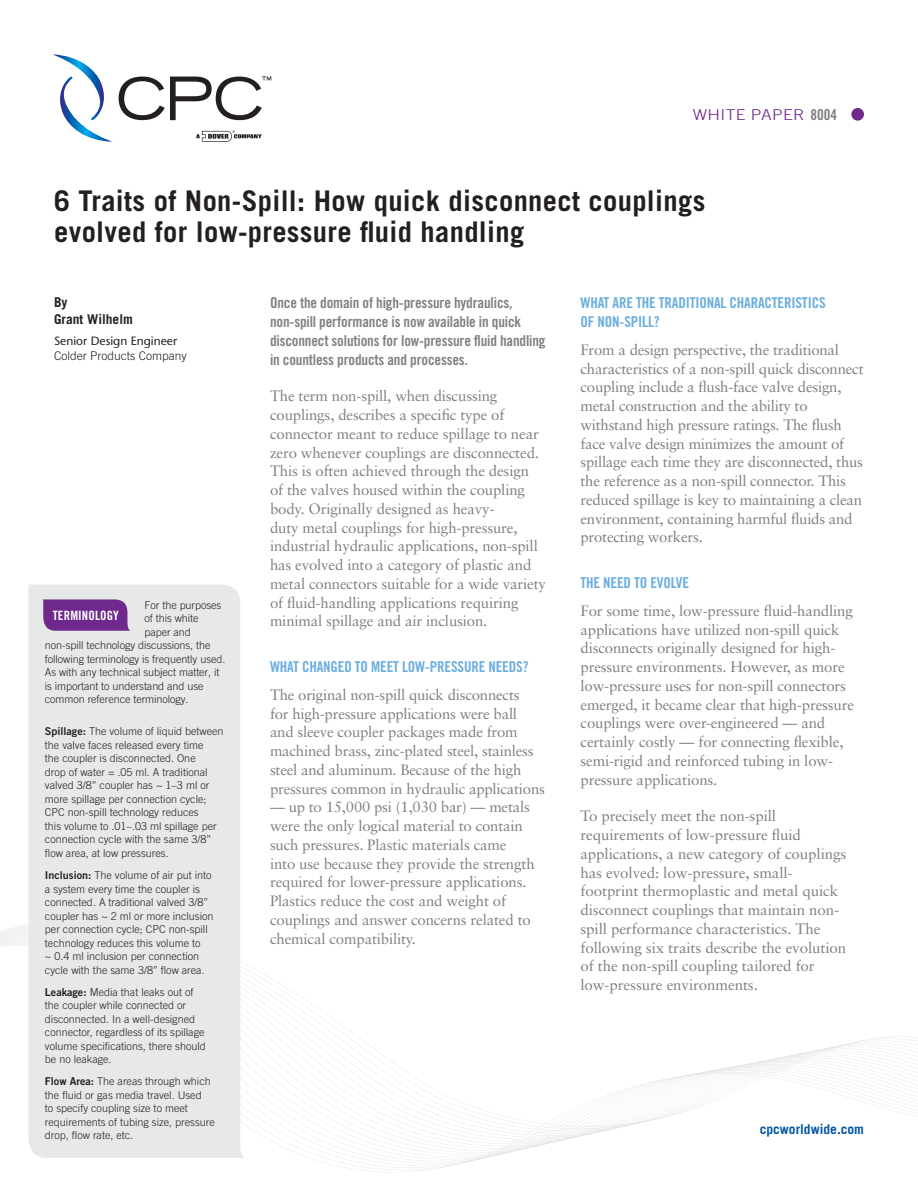
<style>
.page{position:relative;width:918px;height:1188px;background:#fff}
.page>*{position:absolute;margin:0;border:0;box-sizing:border-box;transform-origin:0 0}
.t1{font:700 28.5px/31.5px "Trade Gothic";letter-spacing:.01em;color:#231f20}
.BODY{font:15px/18.8px "Sabon";letter-spacing:-.01em;color:#7f8083}
.INTRO{font:15px/18.8px "Trade Gothic Bold Cond Twenty";letter-spacing:-.01em;color:#7f8083}
.t2{font:15px/18.8px "Trade Gothic Bold Cond Twenty";letter-spacing:-.01em;color:#6caedf}
.t3{font:300 15px "Trade Gothic";letter-spacing:.02em;color:#6f298d;scale:1.16 1}
.t4{font:700 13.5px "Trade Gothic";color:#0055a4}
.t5{font:700 13.5px "Trade Gothic";color:#231f20}
.t6{font:12.9px "Trade Gothic Bold Cond Twenty";letter-spacing:.01em;color:#fff}
.t7{font:300 12px "Trade Gothic";color:#231f20}
.t8{font:12px "Stone Sans";color:#231f20}
.t9{font:300 10.8px/13.5px "Trade Gothic";color:#231f20}
.s1{font-family:"Trade Gothic Bold Cond Twenty";font-weight:400;color:#7f8083}
.s2{font-family:"Trade Gothic Bold Two";font-weight:400}
</style>
<div class="page">
<svg style="left:0;top:894px;width:918px;height:278px"></svg>
<svg style="left:52px;top:54px;width:60px;height:88px"></svg>
<svg style="left:196px;top:130px;width:66px;height:12px"></svg>
<svg style="left:119px;top:76px;width:152px;height:44px"></svg>
<div style="left:851px;top:108px;width:13px;height:13px;background:#6f298d;border-radius:50%"></div>
<div style="left:29px;top:585px;width:217px;height:573px;background:#e7e8e8"></div>
<svg style="left:43px;top:599px;width:88px;height:32px;background:#793894"></svg>
<p class="t3" style="left:693px;top:106px;width:126px">WHITE PAPER <span class="s1">8004</span></p>
<p class="t1" style="left:54px;top:185px;width:653px">6 Traits of Non-Spill: How quick disconnect couplings evolved for low-pressure fluid handling</p>
<p class="t5" style="left:54px;top:294px;width:15px">By</p>
<p class="t5" style="left:54px;top:311px;width:80px">Grant Wilhelm</p>
<p class="t8" style="left:54px;top:334px;width:125px">Senior Design Engineer</p>
<p class="t7" style="left:54px;top:348px;width:134px">Colder Products Company</p>
<p class="t9" style="left:145px;top:598px;width:78px">For the purposes</p>
<p class="t9" style="left:145px;top:612px;width:56px">of this white</p>
<p class="t9" style="left:144px;top:625px;width:48px">paper and</p>
<p class="t9" style="left:45px;top:639px;width:167px">non-spill technology discussions, the</p>
<p class="t9" style="left:45px;top:652px;width:182px">following terminology is frequently used.</p>
<p class="t9" style="left:45px;top:666px;width:176px">As with any technical subject matter, it</p>
<p class="t9" style="left:45px;top:679px;width:160px">is important to understand and use</p>
<p class="t9" style="left:45px;top:693px;width:145px">common reference terminology.</p>
<p class="t9" style="left:45px;top:724px;width:180px"><span class="s2">Spillage:</span> The volume of liquid between the valve faces released every time<br>the coupler is disconnected. One<br>drop of water = .05 ml. A traditional valved 3/8” coupler has ~ 1–3 ml or more spillage per connection cycle; CPC non-spill technology reduces<br>this volume to .01–.03 ml spillage per connection cycle with the same 3/8” flow area, at low pressures.</p>
<p class="t9" style="left:45px;top:868px;width:170px"><span class="s2">Inclusion:</span> The volume of air put into a system every time the coupler is connected. A traditional valved 3/8” coupler has ~ 2 ml or more inclusion per connection cycle; CPC non-spill technology reduces this volume to<br>~ 0.4 ml inclusion per connection cycle with the same 3/8” flow area.</p>
<p class="t9" style="left:45px;top:985px;width:162px"><span class="s2">Leakage:</span> Media that leaks out of the coupler while connected or disconnected. In a well-designed connector, regardless of its spillage volume specifications, there should be no leakage.</p>
<p class="t9" style="left:45px;top:1075px;width:171px"><span class="s2">Flow Area:</span> The areas through which the fluid or gas media travel. Used<br>to specify coupling size to meet requirements of tubing size, pressure drop, flow rate, etc.</p>
<p class="t6" style="left:53px;top:607px;width:68px">TERMINOLOGY</p>
<p class="INTRO" style="left:270px;top:294px;width:277px">Once the domain of high-pressure hydraulics, non-spill performance is now available in quick disconnect solutions for low-pressure fluid handling in countless products and processes.</p>
<p class="BODY" style="left:270px;top:387px;width:278px">The term non-spill, when discussing couplings, describes a specific type of connector meant to reduce spillage to near zero whenever couplings are disconnected.<br>This is often achieved through the design<br>of the valves housed within the coupling body. Originally designed as heavy-<br>duty metal couplings for high-pressure, industrial hydraulic applications, non-spill has evolved into a category of plastic and metal connectors suitable for a wide variety of fluid-handling applications requiring minimal spillage and air inclusion.</p>
<p class="t2" style="left:270px;top:657px;width:260px">WHAT CHANGED TO MEET LOW-PRESSURE NEEDS?</p>
<p class="BODY" style="left:270px;top:685px;width:276px">The original non-spill quick disconnects<br>for high-pressure applications were ball<br>and sleeve coupler packages made from machined brass, zinc-plated steel, stainless steel and aluminum. Because of the high pressures common in hydraulic applications</p>
<p class="BODY" style="left:270px;top:798px;width:266px">— up to 15,000 psi (1,030 bar) — metals were the only logical material to contain such pressures. Plastic materials came into use because they provide the strength required for lower-pressure applications.<br>Plastics reduce the cost and weight of couplings and answer concerns related to chemical compatibility.</p>
<p class="t2" style="left:580px;top:294px;width:247px">WHAT ARE THE TRADITIONAL CHARACTERISTICS<br>OF NON-SPILL?</p>
<p class="BODY" style="left:580px;top:340px;width:285px">From a design perspective, the traditional characteristics of a non-spill quick disconnect coupling include a flush-face valve design, metal construction and the ability to withstand high pressure ratings. The flush face valve design minimizes the amount of spillage each time they are disconnected, thus the reference as a non-spill connector. This reduced spillage is key to maintaining a clean environment, containing harmful fluids and protecting workers.</p>
<p class="t2" style="left:580px;top:573px;width:110px">THE NEED TO EVOLVE</p>
<p class="BODY" style="left:580px;top:601px;width:275px">For some time, low-pressure fluid-handling applications have utilized non-spill quick disconnects originally designed for high&shy;pressure environments. However, as more low-pressure uses for non-spill connectors emerged, it became clear that high-pressure couplings were over-engineered — and certainly costly — for connecting flexible, semi-rigid and reinforced tubing in low&shy;pressure applications.</p>
<p class="BODY" style="left:580px;top:807px;width:268px">To precisely meet the non-spill requirements of low-pressure fluid applications, a new category of couplings has evolved: low-pressure, small&shy;footprint thermoplastic and metal quick disconnect couplings that maintain non&shy;spill performance characteristics. The following six traits describe the evolution of the non-spill coupling tailored for low-pressure environments.</p>
<p class="t4" style="left:760px;top:1121px;width:106px">cpcworldwide.com</p>
</div>
